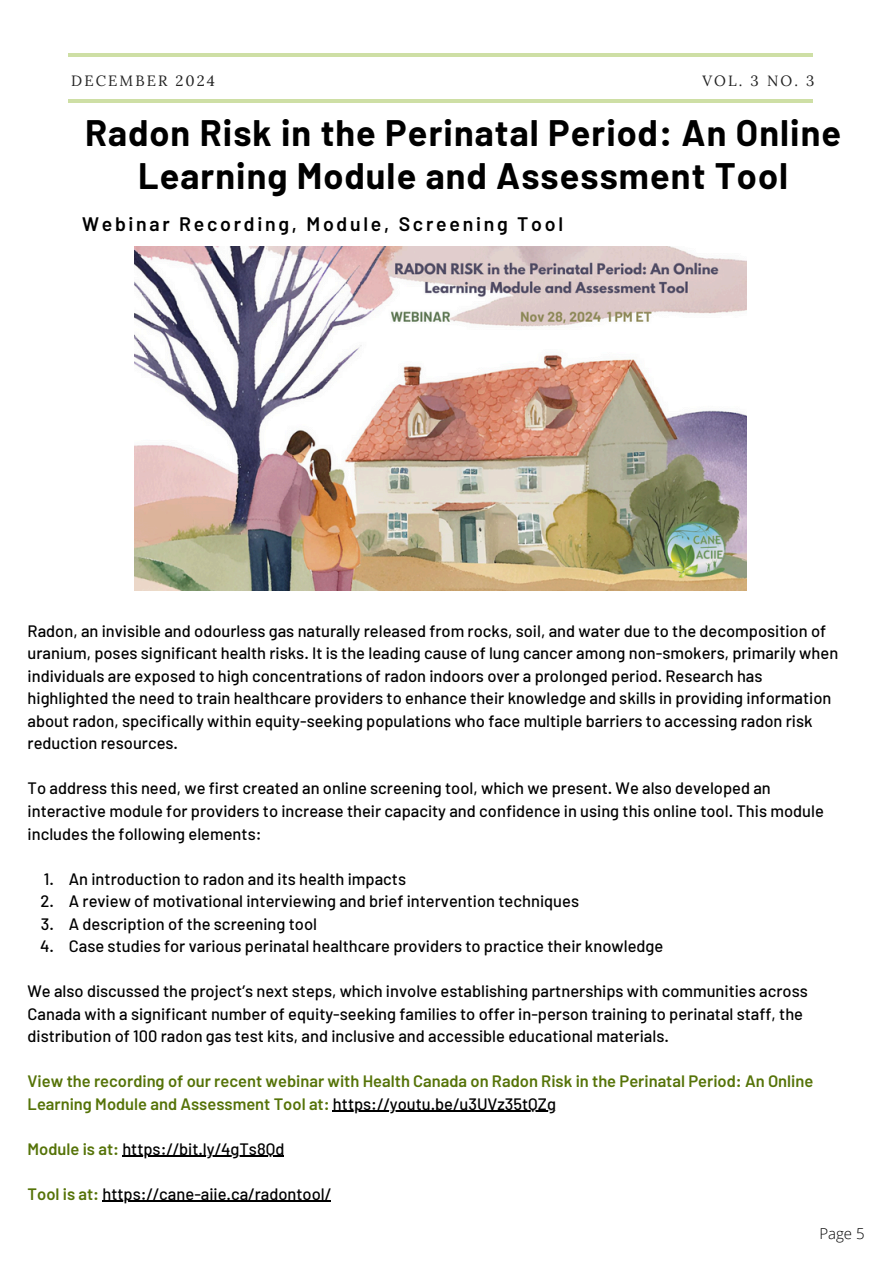
<style>
.page{position:relative;width:894px;height:1264px;background:#fff}
.page>*{position:absolute;margin:0;border:0;box-sizing:border-box;transform-origin:0 0}
.t1{font:700 36px/42.8px "Barlow";letter-spacing:.03em;color:#000;text-align:center}
.t2{font:600 19.5px "Barlow";letter-spacing:.14em;color:#000}
.t3{font:500 16.5px/22.5px "Barlow";color:#000}
.t4{font:600 16.5px/22.5px "Barlow";color:#557308}
.t5{font:300 15px "Open Sans";color:#000}
.t6{font:14.85px "Lora";letter-spacing:.14em;color:#222}
.s1{font-weight:500;color:#000}
.s2{font-weight:600;color:#557308}
</style>
<div class="page">
<hr style="left:68px;top:99px;width:744px;height:3px;background:#9ebf4b">
<hr style="left:69px;top:53px;width:743px;height:4px;background:#cedfa5">
<img style="left:134px;top:246px;width:612px;height:345px">
<hr style="left:333px;top:1110px;width:223px;height:1px;background:#000">
<hr style="left:122px;top:1155px;width:162px;height:1px;background:#000">
<hr style="left:102px;top:1200px;width:229px;height:1px;background:#000">
<h3 class="t6" style="left:71px;top:71px;width:145px">DECEMBER 2024</h3>
<h3 class="t6" style="left:702px;top:71px;width:113px">VOL. 3 NO. 3</h3>
<h1 class="t1" style="left:85px;top:110px;width:757px">Radon Risk in the Perinatal Period: An Online<br>Learning Module and Assessment Tool</h1>
<p class="t2" style="left:82px;top:211px;width:482px">Webinar Recording, Module, Screening Tool</p>
<h4 class="t3" style="left:28px;top:619px;width:812px">Radon, an invisible and odourless gas naturally released from rocks, soil, and water due to the decomposition of uranium, poses significant health risks. It is the leading cause of lung cancer among non-smokers, primarily when individuals are exposed to high concentrations of radon indoors over a prolonged period. Research has highlighted the need to train healthcare providers to enhance their knowledge and skills in providing information about radon, specifically within equity-seeking populations who face multiple barriers to accessing radon risk reduction resources.</h4>
<h4 class="t3" style="left:28px;top:776px;width:797px">To address this need, we first created an online screening tool, which we present. We also developed an interactive module for providers to increase their capacity and confidence in using this online tool. This module includes the following elements:</h4>
<p class="t3" style="left:44px;top:866px;width:363px">1. An introduction to radon and its health impacts</p>
<p class="t3" style="left:41px;top:889px;width:540px">2. A review of motivational interviewing and brief intervention techniques</p>
<p class="t3" style="left:41px;top:911px;width:278px">3. A description of the screening tool</p>
<p class="t3" style="left:40px;top:934px;width:624px">4. Case studies for various perinatal healthcare providers to practice their knowledge</p>
<h4 class="t3" style="left:28px;top:979px;width:781px">We also discussed the project’s next steps, which involve establishing partnerships with communities across<br>Canada with a significant number of equity-seeking families to offer in-person training to perinatal staff, the distribution of 100 radon gas test kits, and inclusive and accessible educational materials.</h4>
<h4 class="t4" style="left:28px;top:1069px;width:787px">View the recording of our recent webinar with Health Canada on Radon Risk in the Perinatal Period: An Online<br>Learning Module and Assessment Tool at: <span class="s1">https://youtu.be/u3UVz35tQZg</span></h4>
<h4 class="t3" style="left:28px;top:1136px;width:258px"><span class="s2">Module is at:</span> https://bit.ly/4gTs8Qd</h4>
<h4 class="t3" style="left:28px;top:1181px;width:305px"><span class="s2">Tool is at:</span> https://cane-aiie.ca/radontool/</h4>
<h2 class="t5" style="left:819px;top:1222px;width:47px">Page 5</h2>
</div>
